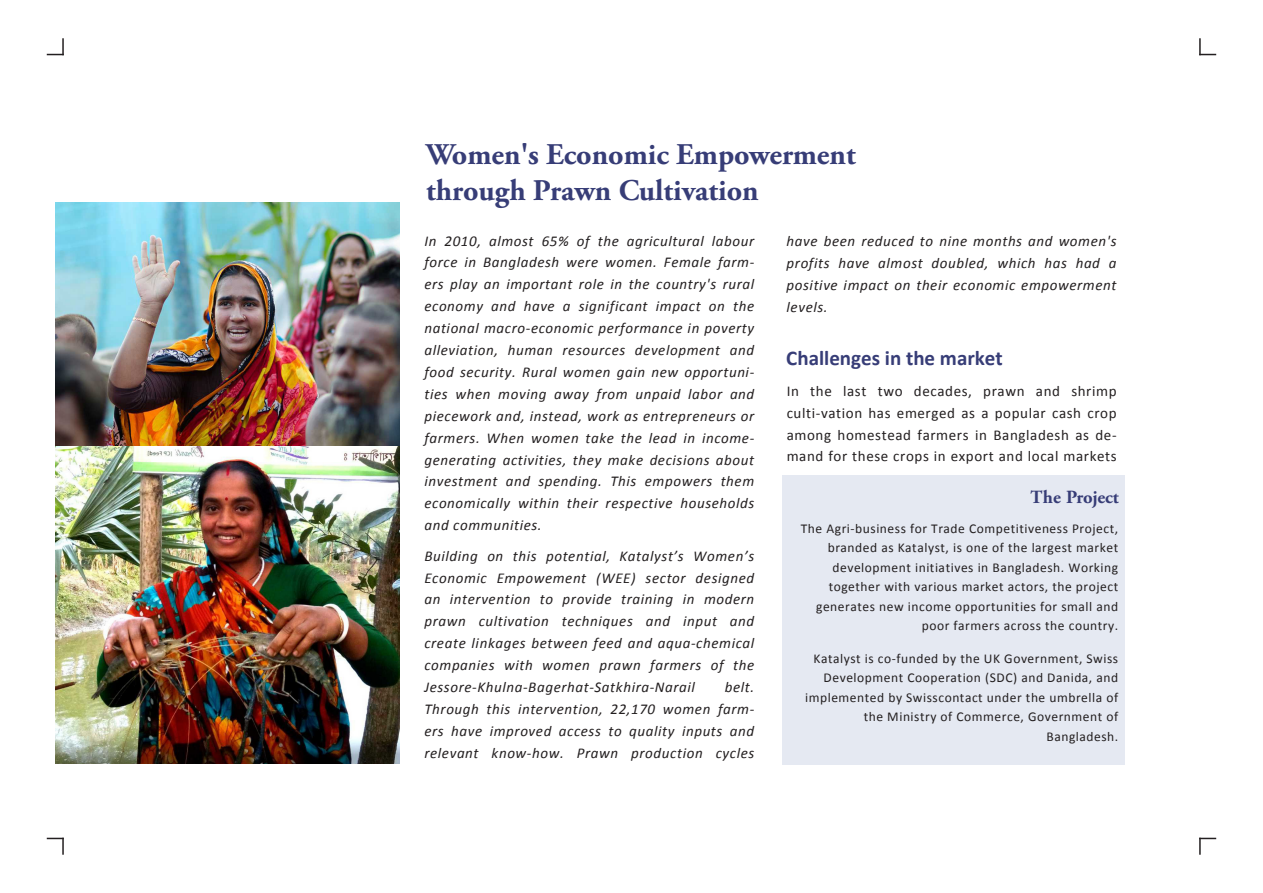
<style>
.page{position:relative;width:1263px;height:893px;background:#fff}
.page>*{position:absolute;margin:0;border:0;box-sizing:border-box;transform-origin:0 0}
.t1{font:700 30px "Adobe Garamond Pro";color:#373d77}
.t2{font:700 21px "Calibri";color:#373d77}
.t3{font:700 18.6px "Adobe Garamond Pro";letter-spacing:-.01em;color:#373d77}
.t4{font:italic 15px/21.9px "Calibri";letter-spacing:.04em;color:#231f20;text-align:justify}
.t5{font:15px/21.9px "Calibri";letter-spacing:.04em;color:#231f20;text-align:justify}
.t6{font:13.5px/19.5px "Calibri";letter-spacing:.04em;color:#231f20;text-align:right}
</style>
<div class="page">
<div style="left:782px;top:475px;width:342px;height:289px;background:#e5e9f2"></div>
<svg style="left:47px;top:38px;width:17px;height:17px"></svg>
<svg style="left:47px;top:838px;width:17px;height:17px"></svg>
<svg style="left:1199px;top:38px;width:17px;height:17px"></svg>
<svg style="left:1199px;top:838px;width:17px;height:17px"></svg>
<img style="left:55px;top:202px;width:345px;height:561px">
<p class="t1" style="left:426px;top:137px;width:431px">Women's Economic Empowerment</p>
<p class="t1" style="left:426px;top:173px;width:334px">through Prawn Cultivation</p>
<p class="t4" style="left:424px;top:229px;width:331px">In 2010, almost 65% of the agricultural labour force in Bangladesh were women. Female farm&shy;ers play an important role in the country's rural economy and have a significant impact on the national macro-economic performance in poverty alleviation, human resources development and food security. Rural women gain new opportuni&shy;ties when moving away from unpaid labor and piecework and, instead, work as entrepreneurs or farmers. When women take the lead in income&shy;generating activities, they make decisions about investment and spending. This empowers them economically within their respective households and communities.</p>
<p class="t4" style="left:424px;top:544px;width:331px">Building on this potential, Katalyst’s Women’s Economic Empowement (WEE) sector designed an intervention to provide training in modern prawn cultivation techniques and input and create linkages between feed and aqua-chemical companies with women prawn farmers of the Jessore-Khulna-Bagerhat-Satkhira-Narail</p>
<p class="t4" style="left:424px;top:676px;width:331px;text-indent:300px">belt.<br>Through this intervention, 22,170 women farm&shy;ers have improved access to quality inputs and relevant know-how. Prawn production cycles</p>
<p class="t4" style="left:787px;top:230px;width:331px">have been reduced to nine months and women's profits have almost doubled, which has had a positive impact on their economic empowerment levels.</p>
<p class="t2" style="left:786px;top:344px;width:218px">Challenges in the market</p>
<p class="t5" style="left:787px;top:380px;width:331px">In the last two decades, prawn and shrimp culti-vation has emerged as a popular cash crop among homestead farmers in Bangladesh as de&shy;mand for these crops in export and local markets</p>
<p class="t3" style="left:1030px;top:487px;width:90px">The Project</p>
<p class="t6" style="left:801px;top:519px;width:319px">The Agri-business for Trade Competitiveness Project, branded as Katalyst, is one of the largest market development initiatives in Bangladesh. Working together with various market actors, the project generates new income opportunities for small and poor farmers across the country.</p>
<p class="t6" style="left:805px;top:648px;width:315px">Katalyst is co-funded by the UK Government, Swiss Development Cooperation (SDC) and Danida, and implemented by Swisscontact under the umbrella of the Ministry of Commerce, Government of Bangladesh.</p>
</div>
